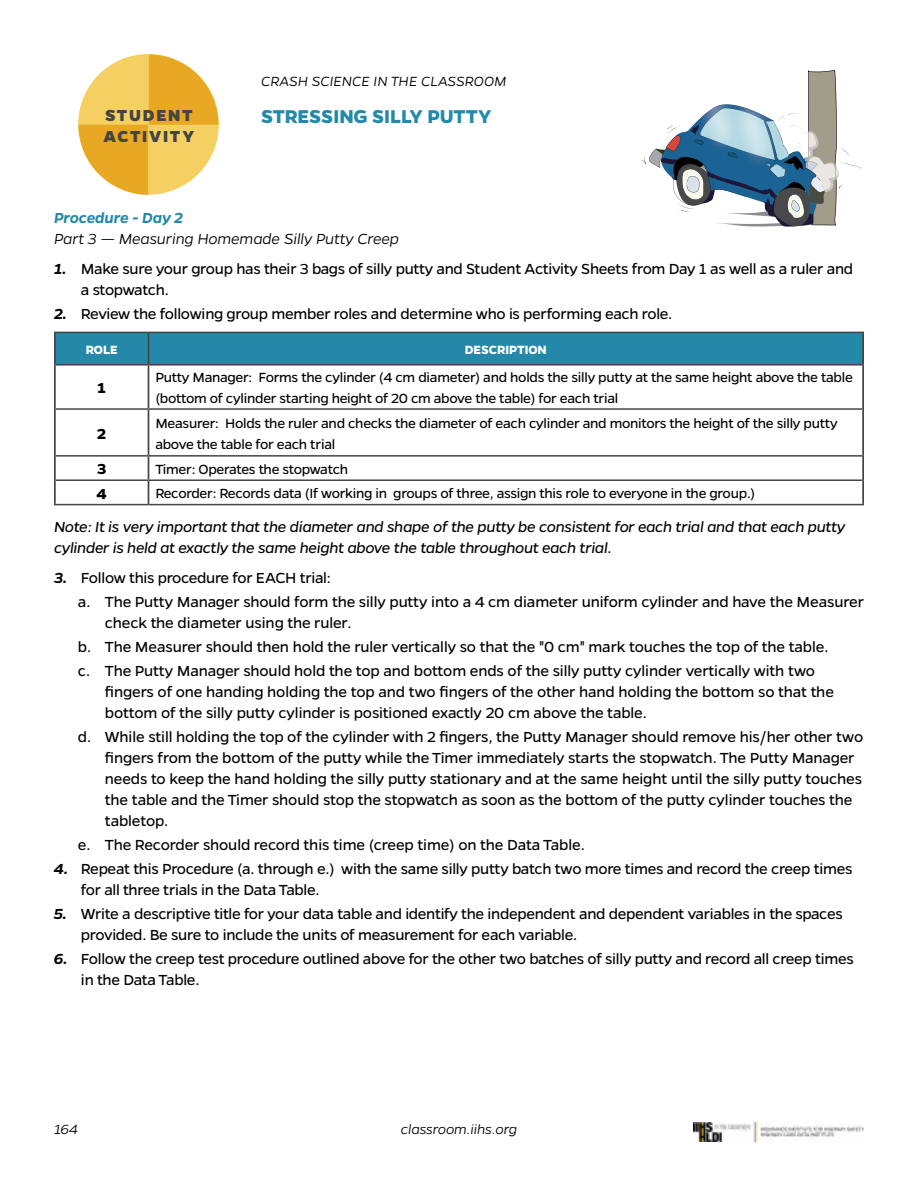
<style>
.page{position:relative;width:918px;height:1188px;background:#fff}
.page>*{position:absolute;margin:0;border:0;box-sizing:border-box;transform-origin:0 0}
.t1{font:700 21px "Gentona";letter-spacing:-.005em;color:#2489a9}
.t2{font:800 18px/21.6px "Gentona";letter-spacing:.095em;color:#444}
.t3{font:16.5px/21px "Gentona";letter-spacing:-.015em;color:#000}
.t4{font:italic 16.5px/21px "Gentona";letter-spacing:-.02em;color:#000}
.t5{font:italic 300 16.5px "Gentona";letter-spacing:-.01em;color:#000}
.t6{font:italic 600 16.5px "Gentona";letter-spacing:-.015em;color:#2489a9}
.t7{font:700 16.5px "Gentona";color:#000}
.t8{font:15px/21px "Gentona";letter-spacing:-.02em;color:#000}
.t9{font:italic 300 15px "Gentona";letter-spacing:-.005em;color:#000}
.t10{font:700 13.5px "Gentona";letter-spacing:-.005em;color:#fff}
.s1{font-weight:600;font-style:italic}
</style>
<div class="page">
<img style="left:693px;top:1122px;width:171px;height:20px">
<svg style="left:641px;top:70px;width:221px;height:157px"></svg>
<svg style="left:79px;top:54px;width:139px;height:141px"></svg>
<div style="left:56px;top:333px;width:806px;height:31px;background:#2489a9"></div>
<hr style="left:54px;top:332px;width:94px;height:1px;background:#444">
<hr style="left:148px;top:332px;width:716px;height:1px;background:#444">
<hr style="left:56px;top:364px;width:92px;height:2px;background:#444">
<hr style="left:148px;top:364px;width:714px;height:2px;background:#444">
<hr style="left:56px;top:408px;width:92px;height:2px;background:#444">
<hr style="left:148px;top:408px;width:714px;height:2px;background:#444">
<hr style="left:56px;top:455px;width:92px;height:2px;background:#444">
<hr style="left:148px;top:455px;width:714px;height:2px;background:#444">
<hr style="left:56px;top:479px;width:92px;height:2px;background:#444">
<hr style="left:148px;top:479px;width:714px;height:2px;background:#444">
<hr style="left:54px;top:504px;width:94px;height:1px;background:#444">
<hr style="left:148px;top:504px;width:716px;height:1px;background:#444">
<hr style="left:54px;top:333px;width:2px;height:32px;background:#444">
<hr style="left:148px;top:333px;width:1px;height:31px;background:#444">
<hr style="left:862px;top:333px;width:2px;height:32px;background:#444">
<hr style="left:54px;top:365px;width:2px;height:44px;background:#444">
<hr style="left:148px;top:366px;width:1px;height:42px;background:#444">
<hr style="left:862px;top:365px;width:2px;height:44px;background:#444">
<hr style="left:54px;top:409px;width:2px;height:47px;background:#444">
<hr style="left:148px;top:410px;width:1px;height:45px;background:#444">
<hr style="left:862px;top:409px;width:2px;height:47px;background:#444">
<hr style="left:54px;top:456px;width:2px;height:24px;background:#444">
<hr style="left:862px;top:456px;width:2px;height:24px;background:#444">
<hr style="left:54px;top:480px;width:2px;height:24px;background:#444">
<svg style="left:148px;top:457px;width:1px;height:47px"></svg>
<hr style="left:862px;top:480px;width:2px;height:24px;background:#444">
<p class="t2" style="left:103px;top:104px;width:92px">STUDENT<br>ACTIVITY</p>
<p class="t9" style="left:261px;top:72px;width:247px">CRASH SCIENCE IN THE CLASSROOM</p>
<p class="t1" style="left:261px;top:104px;width:232px">STRESSING SILLY PUTTY</p>
<p class="t6" style="left:54px;top:208px;width:131px">Procedure - Day 2</p>
<p class="t5" style="left:54px;top:229px;width:347px">Part 3 — Measuring Homemade Silly Putty Creep</p>
<p class="t3" style="left:81px;top:258px;width:774px;text-indent:-27px"><span class="s1">1.</span> Make sure your group has their 3 bags of silly putty and Student Activity Sheets from Day 1 as well as a ruler and a stopwatch.</p>
<p class="t3" style="left:54px;top:303px;width:620px"><span class="s1">2.</span> Review the following group member roles and determine who is performing each role.</p>
<p class="t10" style="left:86px;top:342px;width:33px">ROLE</p>
<p class="t10" style="left:465px;top:342px;width:84px">DESCRIPTION</p>
<p class="t7" style="left:97px;top:378px;width:10px">1</p>
<p class="t8" style="left:155px;top:367px;width:699px">Putty Manager: Forms the cylinder (4 cm diameter) and holds the silly putty at the same height above the table (bottom of cylinder starting height of 20 cm above the table) for each trial</p>
<p class="t7" style="left:97px;top:424px;width:10px">2</p>
<p class="t8" style="left:155px;top:412px;width:684px">Measurer: Holds the ruler and checks the diameter of each cylinder and monitors the height of the silly putty above the table for each trial</p>
<p class="t7" style="left:97px;top:459px;width:11px">3</p>
<p class="t8" style="left:155px;top:458px;width:194px">Timer: Operates the stopwatch</p>
<p class="t7" style="left:97px;top:484px;width:12px">4</p>
<p class="t8" style="left:155px;top:483px;width:601px">Recorder: Records data (If working in groups of three, assign this role to everyone in the group.)</p>
<p class="t4" style="left:54px;top:516px;width:793px">Note: It is very important that the diameter and shape of the putty be consistent for each trial and that each putty cylinder is held at exactly the same height above the table throughout each trial.</p>
<p class="t3" style="left:78px;top:566px;width:787px;line-height:24px;text-indent:-24px"><span class="s1">3.</span> Follow this procedure for EACH trial:<br>a. The Putty Manager should form the silly putty into a 4 cm diameter uniform cylinder and have the Measurer</p>
<p class="t3" style="left:78px;top:611px;width:752px;line-height:24px;text-indent:27px">check the diameter using the ruler.<br>b. The Measurer should then hold the ruler vertically so that the "0 cm" mark touches the top of the table. c. The Putty Manager should hold the top and bottom ends of the silly putty cylinder vertically with two</p>
<p class="t3" style="left:105px;top:681px;width:731px">fingers of one handing holding the top and two fingers of the other hand holding the bottom so that the bottom of the silly putty cylinder is positioned exactly 20 cm above the table.</p>
<p class="t3" style="left:105px;top:726px;width:760px;text-indent:-27px">d. While still holding the top of the cylinder with 2 fingers, the Putty Manager should remove his/her other two fingers from the bottom of the putty while the Timer immediately starts the stopwatch. The Putty Manager needs to keep the hand holding the silly putty stationary and at the same height until the silly putty touches the table and the Timer should stop the stopwatch as soon as the bottom of the putty cylinder touches the tabletop.</p>
<p class="t3" style="left:78px;top:834px;width:508px">e. The Recorder should record this time (creep time) on the Data Table.</p>
<p class="t3" style="left:81px;top:858px;width:773px;text-indent:-27px"><span class="s1">4.</span> Repeat this Procedure (a. through e.) with the same silly putty batch two more times and record the creep times for all three trials in the Data Table.</p>
<p class="t3" style="left:81px;top:903px;width:763px;text-indent:-27px"><span class="s1">5.</span> Write a descriptive title for your data table and identify the independent and dependent variables in the spaces provided. Be sure to include the units of measurement for each variable.</p>
<p class="t3" style="left:81px;top:948px;width:774px;text-indent:-27px"><span class="s1">6.</span> Follow the creep test procedure outlined above for the other two batches of silly putty and record all creep times in the Data Table.</p>
<p class="t9" style="left:54px;top:1121px;width:25px">164</p>
<p class="t9" style="left:401px;top:1121px;width:118px">classroom.iihs.org</p>
</div>
